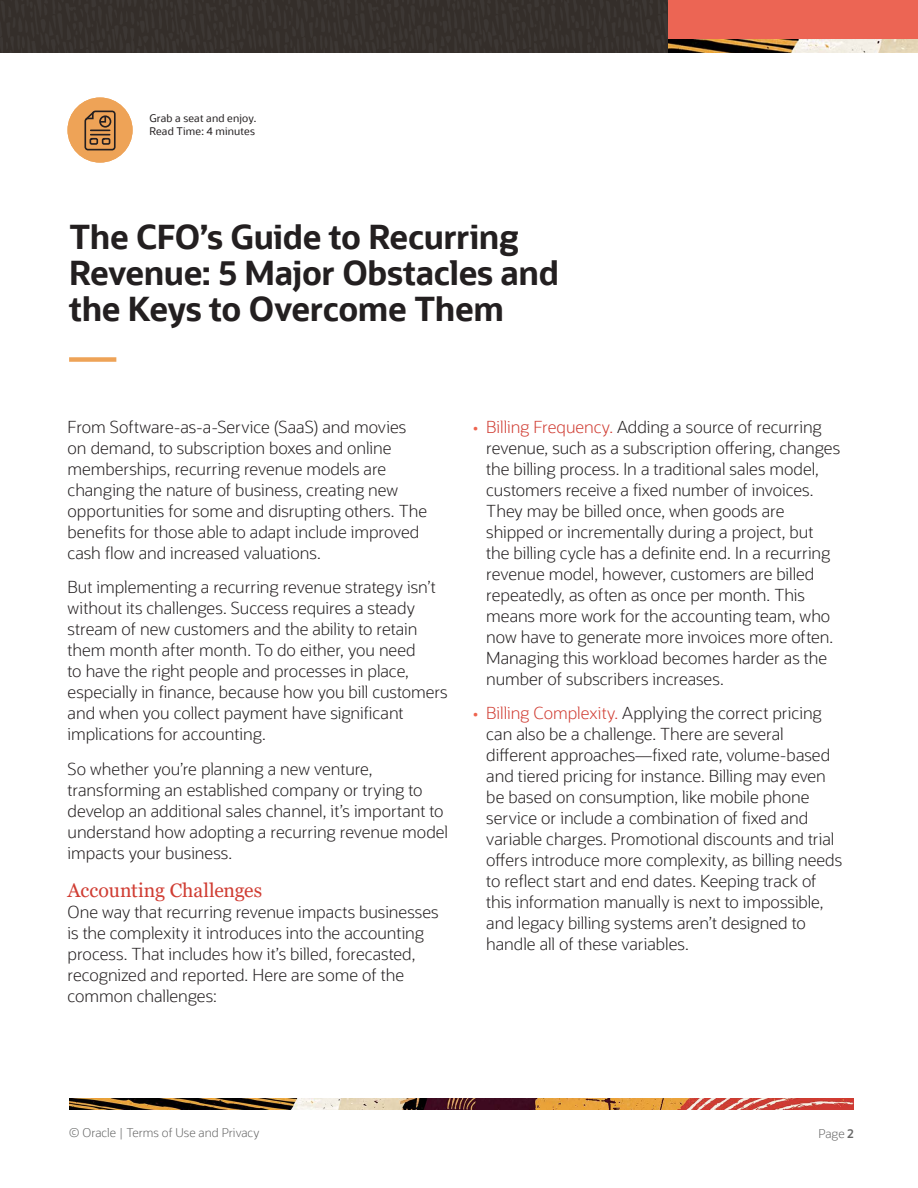
<style>
.page{position:relative;width:918px;height:1188px;background:#fff}
.page>*{position:absolute;margin:0;border:0;box-sizing:border-box;transform-origin:0 0}
.H1_2019{font:700 33px/36px "Oracle Sans";letter-spacing:-.015em;color:#231f20}
.H2_Main_Body_Header{font:19.5px "Georgia";letter-spacing:-.005em;color:#d03d33}
.H2_Main_Body_Header-2{font:300 16.5px/21px "Oracle Sans";letter-spacing:-.005em;color:#231f20}
.t1{font:300 12px "Oracle Sans";color:#666}
.read-time{font:10.5px "Oracle Sans";letter-spacing:.02em;color:#231f20}
.s1{color:#ee644f}
.s2{color:#d03d33}
.s3{color:#656666}
.s4{font-weight:600}
</style>
<div class="page">
<img style="left:0;top:0;width:669px;height:52px">
<div style="left:669px;top:0;width:249px;height:50px;background:#ec6554"></div>
<img style="left:669px;top:39px;width:249px;height:13px">
<img style="left:70px;top:1099px;width:784px;height:10px">
<div style="left:67px;top:98px;width:66px;height:65px;background:#eea357;border-radius:50%"></div>
<svg style="left:84px;top:110px;width:32px;height:41px"></svg>
<div style="left:69px;top:357px;width:47px;height:5px;background:#eea357"></div>
<p class="read-time" style="left:149px;top:112px;width:109px">Grab a seat and enjoy.</p>
<p class="read-time" style="left:149px;top:125px;width:107px">Read Time: 4 minutes</p>
<p class="H1_2019" style="left:69px;top:220px;width:491px">The CFO’s Guide to Recurring<br>Revenue: 5 Major Obstacles and the Keys to Overcome Them</p>
<p class="H2_Main_Body_Header-2" style="left:68px;top:416px;width:361px">From Software-as-a-Service (SaaS) and movies on demand, to subscription boxes and online memberships, recurring revenue models are changing the nature of business, creating new opportunities for some and disrupting others. The benefits for those able to adapt include improved cash flow and increased valuations.</p>
<p class="H2_Main_Body_Header-2" style="left:68px;top:577px;width:382px">But implementing a recurring revenue strategy isn’t without its challenges. Success requires a steady stream of new customers and the ability to retain them month after month. To do either, you need<br>to have the right people and processes in place, especially in finance, because how you bill customers and when you collect payment have significant implications for accounting.</p>
<p class="H2_Main_Body_Header-2" style="left:68px;top:758px;width:382px">So whether you’re planning a new venture, transforming an established company or trying to develop an additional sales channel, it’s important to understand how adopting a recurring revenue model impacts your business.</p>
<p class="H2_Main_Body_Header" style="left:68px;top:878px;width:196px">Accounting Challenges</p>
<p class="H2_Main_Body_Header-2" style="left:68px;top:901px;width:373px">One way that recurring revenue impacts businesses is the complexity it introduces into the accounting process. That includes how it’s billed, forecasted, recognized and reported. Here are some of the common challenges:</p>
<p class="H2_Main_Body_Header-2" style="left:486px;top:416px;width:355px;text-indent:-14px"><span class="s1">•</span> <span class="s2">Billing Frequency.</span> Adding a source of recurring revenue, such as a subscription offering, changes the billing process. In a traditional sales model, customers receive a fixed number of invoices.<br>They may be billed once, when goods are shipped or incrementally during a project, but the billing cycle has a definite end. In a recurring revenue model, however, customers are billed repeatedly, as often as once per month. This means more work for the accounting team, who now have to generate more invoices more often.<br>Managing this workload becomes harder as the number of subscribers increases.</p>
<p class="H2_Main_Body_Header-2" style="left:486px;top:703px;width:357px;text-indent:-14px"><span class="s1">•</span> <span class="s2">Billing Complexity.</span> Applying the correct pricing can also be a challenge. There are several different approaches—fixed rate, volume-based and tiered pricing for instance. Billing may even be based on consumption, like mobile phone service or include a combination of fixed and variable charges. Promotional discounts and trial offers introduce more complexity, as billing needs to reflect start and end dates. Keeping track of this information manually is next to impossible, and legacy billing systems aren’t designed to handle all of these variables.</p>
<p class="t1" style="left:69px;top:1126px;width:192px"><span class="s3">© Oracle |</span> Terms of Use and Privacy</p>
<p class="t1" style="left:818px;top:1127px;width:37px">Page <span class="s4">2</span></p>
</div>
